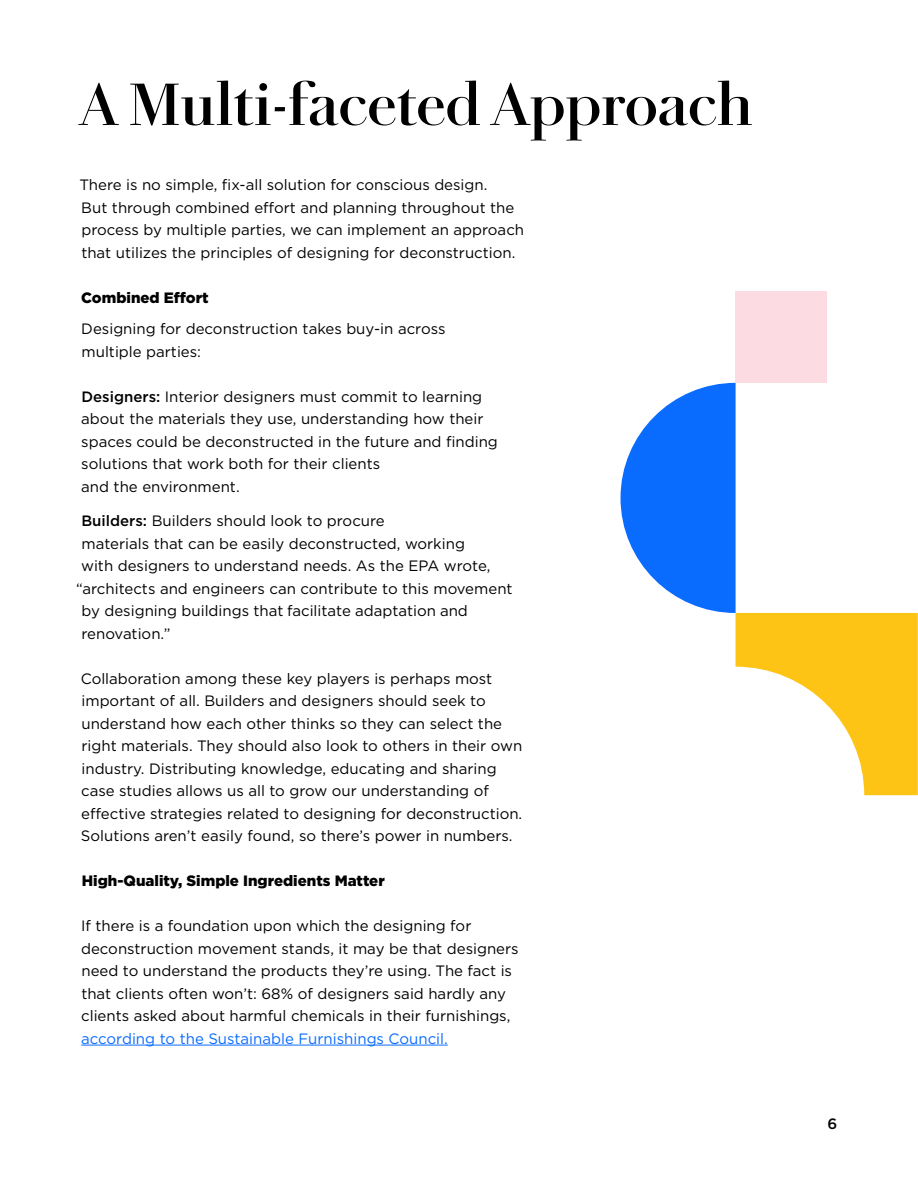
<style>
.page{position:relative;width:918px;height:1188px;background:#fff}
.page>*{position:absolute;margin:0;border:0;box-sizing:border-box;transform-origin:0 0}
.t1{font:600 60px "Chiswick Headline App";color:#000}
.t2{font:15px/22.5px "Gotham";color:#000}
.t3{font:900 15px "Gotham";color:#000}
.t4{font:15px "Gotham";color:#0a6bff}
.t5{font:500 15px "Gotham";color:#000}
.s1{font-weight:500}
</style>
<div class="page">
<div style="left:736px;top:291px;width:91px;height:92px;background:#fcdce2"></div>
<svg style="left:621px;top:383px;width:297px;height:412px"></svg>
<hr style="left:81px;top:1045px;width:363px;height:1px;background:#0a6bff">
<h1 class="t1" style="left:79px;top:60px;width:675px">A Multi-faceted Approach</h1>
<p class="t2" style="left:79px;top:173px;width:446px">There is no simple, fix-all solution for conscious design.<br>But through combined effort and planning throughout the process by multiple parties, we can implement an approach that utilizes the principles of designing for deconstruction.</p>
<p class="t3" style="left:81px;top:287px;width:129px">Combined Effort</p>
<p class="t2" style="left:81px;top:317px;width:366px">Designing for deconstruction takes buy-in across multiple parties:</p>
<p class="t2" style="left:81px;top:385px;width:418px"><span class="s1">Designers:</span> Interior designers must commit to learning about the materials they use, understanding how their spaces could be deconstructed in the future and finding solutions that work both for their clients<br>and the environment.</p>
<p class="t2" style="left:81px;top:509px;width:305px"><span class="s1">Builders:</span> Builders should look to procure</p>
<p class="t2" style="left:82px;top:532px;width:385px">materials that can be easily deconstructed, working</p>
<p class="t2" style="left:81px;top:554px;width:411px">with designers to understand needs. As the EPA wrote,</p>
<p class="t2" style="left:76px;top:577px;width:438px">“architects and engineers can contribute to this movement</p>
<p class="t2" style="left:82px;top:599px;width:388px">by designing buildings that facilitate adaptation and</p>
<p class="t2" style="left:82px;top:622px;width:90px">renovation.”</p>
<p class="t2" style="left:81px;top:667px;width:443px">Collaboration among these key players is perhaps most important of all. Builders and designers should seek to understand how each other thinks so they can select the right materials. They should also look to others in their own industry. Distributing knowledge, educating and sharing case studies allows us all to grow our understanding of effective strategies related to designing for deconstruction.<br>Solutions aren’t easily found, so there’s power in numbers.</p>
<p class="t3" style="left:82px;top:870px;width:304px">High-Quality, Simple Ingredients Matter</p>
<p class="t2" style="left:81px;top:914px;width:439px">If there is a foundation upon which the designing for deconstruction movement stands, it may be that designers need to understand the products they’re using. The fact is that clients often won’t: 68% of designers said hardly any clients asked about harmful chemicals in their furnishings,</p>
<p class="t4" style="left:81px;top:1029px;width:368px">according to the Sustainable Furnishings Council.</p>
<p class="t5" style="left:828px;top:1114px;width:11px">6</p>
</div>
